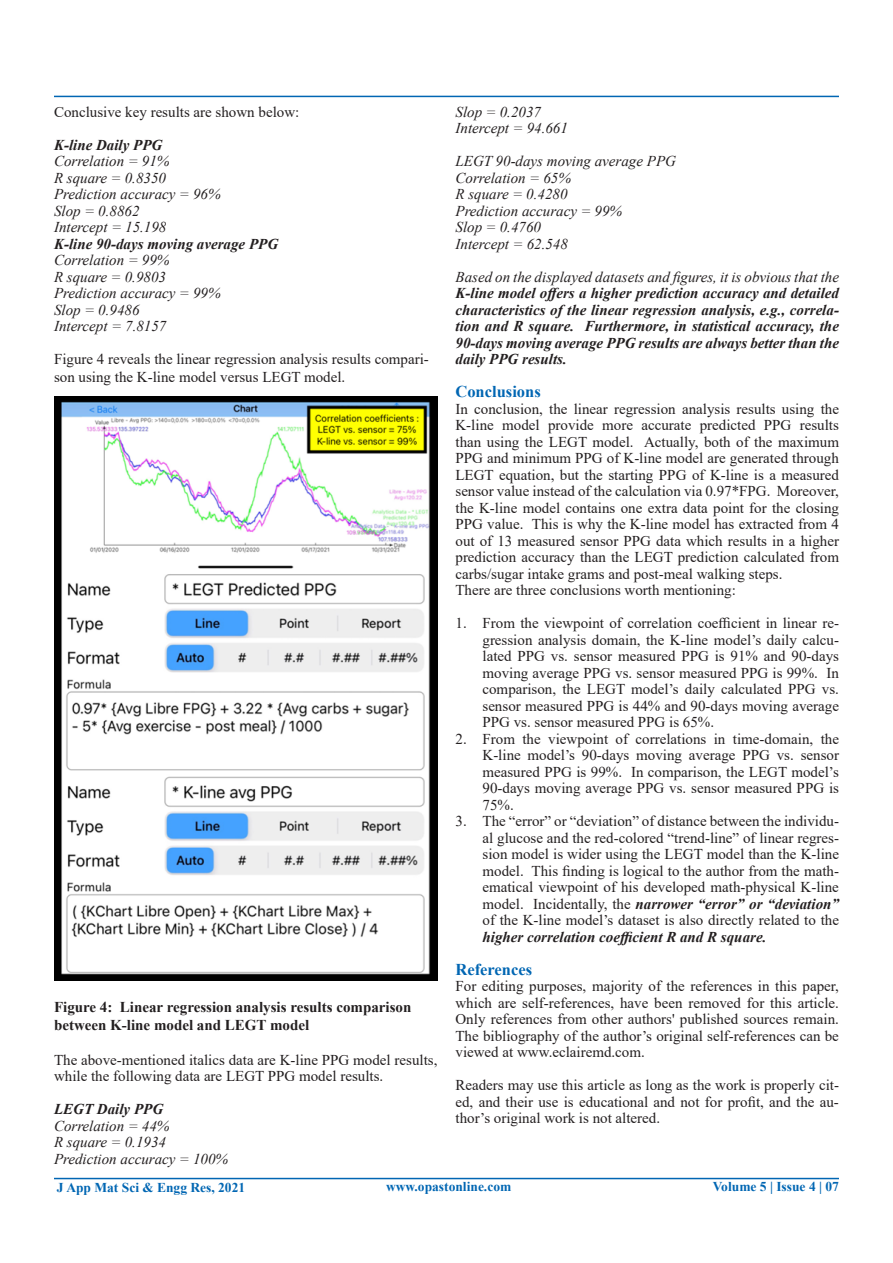
<style>
.page{position:relative;width:893px;height:1263px;background:#fff}
.page>*{position:absolute;margin:0;border:0;box-sizing:border-box;transform-origin:0 0}
.t1{font:700 16.5px "Times New Roman";color:#0166b3}
.t2{font:15px/16.5px "Times New Roman";color:#231f20;text-align:justify}
.t3{font:italic 15px/16.5px "Times New Roman";color:#231f20}
.t4{font:italic 700 15px/16.5px "Times New Roman";color:#231f20;text-align:justify}
.t5{font:700 15px/18px "Times New Roman";color:#231f20}
.t6{font:700 13.5px "Times New Roman";color:#0166b3}
.s1{font-weight:700;font-style:italic}
</style>
<div class="page">
<hr style="left:54px;top:1178px;width:785px;height:1px;background:#0166b3">
<hr style="left:54px;top:96px;width:785px;height:1px;background:#0166b3">
<img style="left:54px;top:397px;width:383px;height:583px">
<p class="t2" style="left:54px;top:103px;width:247px">Conclusive key results are shown below:</p>
<p class="t4" style="left:54px;top:136px;width:110px">K-line Daily PPG</p>
<p class="t3" style="left:54px;top:152px;width:168px">Correlation = 91%<br>R square = 0.8350<br>Prediction accuracy = 96%<br>Slop = 0.8862<br>Intercept = 15.198</p>
<p class="t4" style="left:54px;top:235px;width:226px">K-line 90-days moving average PPG</p>
<p class="t3" style="left:54px;top:251px;width:168px">Correlation = 99%<br>R square = 0.9803<br>Prediction accuracy = 99%<br>Slop = 0.9486<br>Intercept = 7.8157</p>
<p class="t2" style="left:54px;top:350px;width:376px;line-height:18px">Figure 4 reveals the linear regression analysis results compari&shy;son using the K-line model versus LEGT model.</p>
<p class="t5" style="left:54px;top:998px;width:359px">Figure 4: Linear regression analysis results comparison between K-line model and LEGT model</p>
<p class="t2" style="left:54px;top:1051px;width:385px">The above-mentioned italics data are K-line PPG model results, while the following data are LEGT PPG model results.</p>
<p class="t4" style="left:54px;top:1100px;width:111px">LEGT Daily PPG</p>
<p class="t3" style="left:54px;top:1117px;width:176px">Correlation = 44%<br>R square = 0.1934<br>Prediction accuracy = 100%</p>
<p class="t3" style="left:455px;top:103px;width:114px">Slop = 0.2037<br>Intercept = 94.661</p>
<p class="t3" style="left:455px;top:152px;width:222px">LEGT 90-days moving average PPG<br>Correlation = 65%<br>R square = 0.4280<br>Prediction accuracy = 99%<br>Slop = 0.4760<br>Intercept = 62.548</p>
<p class="t3" style="left:455px;top:268px;width:385px">Based on the displayed datasets and figures, it is obvious that the</p>
<p class="t4" style="left:455px;top:284px;width:385px">K-line model offers a higher prediction accuracy and detailed characteristics of the linear regression analysis, e.g., correla&shy;tion and R square. Furthermore, in statistical accuracy, the 90-days moving average PPG results are always better than the daily PPG results.</p>
<p class="t1" style="left:455px;top:380px;width:87px">Conclusions</p>
<p class="t2" style="left:455px;top:400px;width:385px;text-align:left">In conclusion, the linear regression analysis results using the K-line model provide more accurate predicted PPG results than using the LEGT model. Actually, both of the maximum PPG and minimum PPG of K-line model are generated through LEGT equation, but the starting PPG of K-line is a measured sensor value instead of the calculation via 0.97*FPG. Moreover, the K-line model contains one extra data point for the closing PPG value. This is why the K-line model has extracted from 4 out of 13 measured sensor PPG data which results in a higher prediction accuracy than the LEGT prediction calculated from carbs/sugar intake grams and post-meal walking steps.<br>There are three conclusions worth mentioning:</p>
<p class="t2" style="left:482px;top:614px;width:358px;text-indent:-27px">1. From the viewpoint of correlation coefficient in linear re&shy;gression analysis domain, the K-line model’s daily calcu&shy;lated PPG vs. sensor measured PPG is 91% and 90-days moving average PPG vs. sensor measured PPG is 99%. In comparison, the LEGT model’s daily calculated PPG vs. sensor measured PPG is 44% and 90-days moving average PPG vs. sensor measured PPG is 65%.</p>
<p class="t2" style="left:482px;top:730px;width:358px;text-indent:-27px">2. From the viewpoint of correlations in time-domain, the K-line model’s 90-days moving average PPG vs. sensor measured PPG is 99%. In comparison, the LEGT model’s 90-days moving average PPG vs. sensor measured PPG is 75%.</p>
<p class="t2" style="left:482px;top:812px;width:358px;text-indent:-27px">3. The “error” or “deviation” of distance between the individu&shy;al glucose and the red-colored “trend-line” of linear regres&shy;sion model is wider using the LEGT model than the K-line model. This finding is logical to the author from the math&shy;ematical viewpoint of his developed math-physical K-line model. Incidentally, the <span class="s1">narrower “error” or “deviation” </span>of the K-line model’s dataset is also directly related to the</p>
<p class="t4" style="left:482px;top:928px;width:285px">higher correlation coefficient R and R square.</p>
<p class="t1" style="left:455px;top:957px;width:78px">References</p>
<p class="t2" style="left:455px;top:977px;width:385px">For editing purposes, majority of the references in this paper, which are self-references, have been removed for this article.<br>Only references from other authors' published sources remain.<br>The bibliography of the author’s original self-references can be viewed at www.eclairemd.com.</p>
<p class="t2" style="left:455px;top:1076px;width:385px">Readers may use this article as long as the work is properly cit&shy;ed, and their use is educational and not for profit, and the au&shy;thor’s original work is not altered.</p>
<p class="t6" style="left:57px;top:1178px;width:190px">J App Mat Sci &amp; Engg Res, 2021</p>
<p class="t6" style="left:386px;top:1177px;width:127px">www.opastonline.com</p>
<p class="t6" style="left:713px;top:1177px;width:128px">Volume 5 | Issue 4 | 07</p>
</div>
